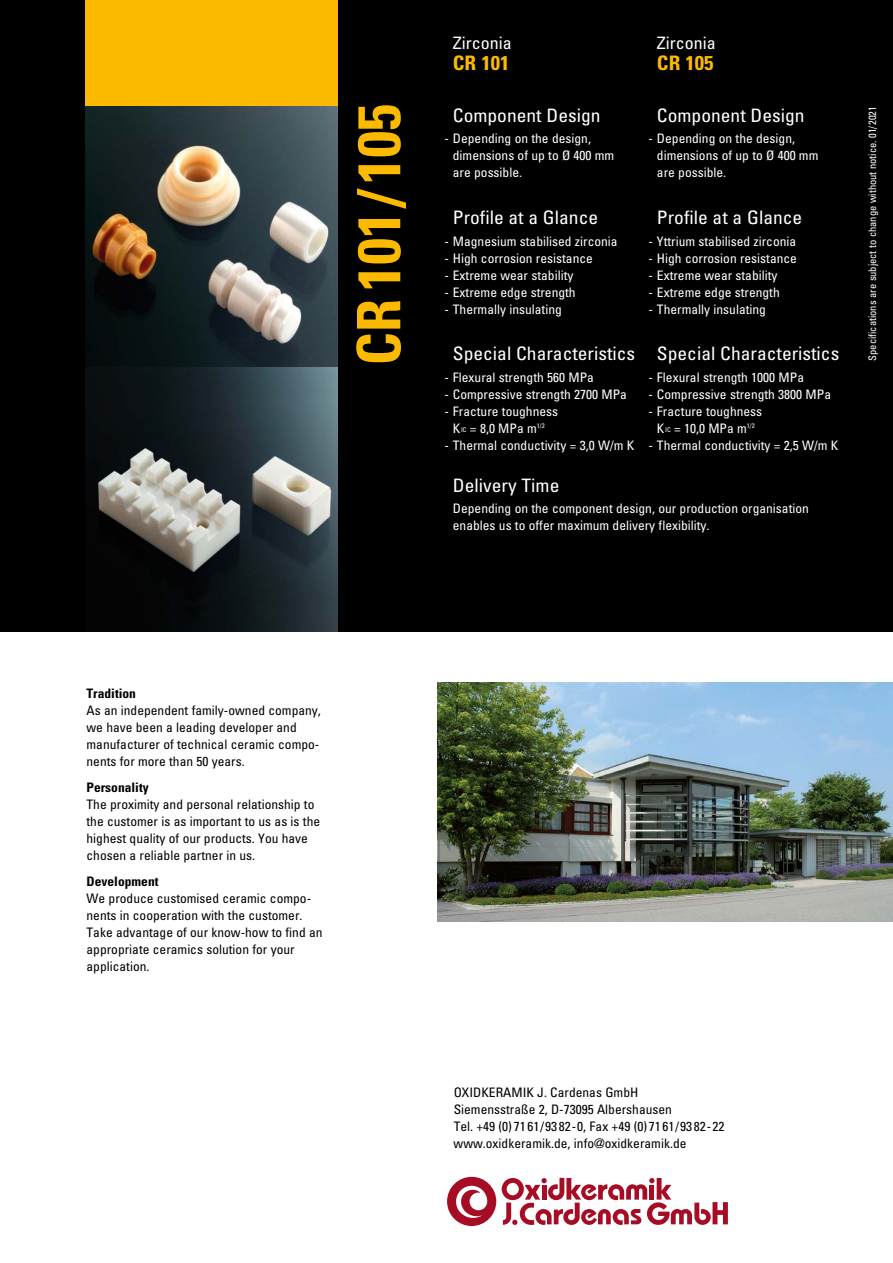
<style>
.page{position:relative;width:893px;height:1263px;background:#fff}
.page>*{position:absolute;margin:0;border:0;box-sizing:border-box;transform-origin:0 0}
.t1{font:700 condensed 60px "Univers";color:#fbba00}
.t2{font:700 condensed 19.95px "Univers";color:#fbba00;scale:1.05 1}
.t3{font:condensed 18.6px "Univers";color:#fff;scale:1.05 1}
.t4{font:condensed 17.1px "Univers";color:#fff;scale:1.05 1}
.t5{font:condensed 13.05px/17px "Univers";color:#fff}
.t6{font:condensed 13.05px/17px "Univers";color:#000}
.t7{font:700 condensed 13.05px "Univers";color:#000}
.t8{font:condensed 10.5px "Univers";color:#fff}
.s1{font-size:6.6px}
</style>
<div class="page">
<div style="left:0;top:0;width:893px;height:631px;background:#000"></div>
<div style="left:85px;top:0;width:253px;height:106px;background:#fbba00"></div>
<div style="left:447px;top:1177px;width:49px;height:49px;background:#a60c24;border-radius:50%"></div>
<svg style="left:456px;top:1186px;width:31px;height:32px"></svg>
<div style="left:502px;top:1178px;width:22px;height:22px;background:#a60c24;border-radius:50%"></div>
<svg style="left:503px;top:1178px;width:225px;height:47px"></svg>
<img style="left:438px;top:682px;width:455px;height:239px">
<img style="left:85px;top:106px;width:253px;height:262px">
<img style="left:85px;top:368px;width:253px;height:263px">
<h1 class="t1" style="left:342px;top:366px;width:263px;rotate:-90deg">CR101/105</h1>
<h3 class="t4" style="left:453px;top:32px;width:58px">Zirconia</h3>
<h3 class="t4" style="left:657px;top:32px;width:58px">Zirconia</h3>
<h2 class="t2" style="left:453px;top:51px;width:55px">CR 101</h2>
<h2 class="t2" style="left:657px;top:51px;width:55px">CR 105</h2>
<h3 class="t3" style="left:453px;top:104px;width:142px">Component Design</h3>
<h3 class="t3" style="left:657px;top:104px;width:142px">Component Design</h3>
<p class="t5" style="left:444px;top:130px;width:148px">- Depending on the design,</p>
<p class="t5" style="left:648px;top:130px;width:148px">- Depending on the design,</p>
<p class="t5" style="left:453px;top:147px;width:163px">dimensions of up to Ø 400 mm</p>
<p class="t5" style="left:657px;top:147px;width:163px">dimensions of up to Ø 400 mm</p>
<p class="t5" style="left:453px;top:164px;width:71px">are possible.</p>
<p class="t5" style="left:657px;top:164px;width:71px">are possible.</p>
<h3 class="t3" style="left:453px;top:206px;width:140px">Profile at a Glance</h3>
<h3 class="t3" style="left:657px;top:206px;width:140px">Profile at a Glance</h3>
<p class="t5" style="left:444px;top:232px;width:175px">- Magnesium stabilised zirconia</p>
<p class="t5" style="left:648px;top:232px;width:149px">- Yttrium stabilised zirconia</p>
<p class="t5" style="left:444px;top:249px;width:150px">- High corrosion resistance</p>
<p class="t5" style="left:648px;top:249px;width:150px">- High corrosion resistance</p>
<p class="t5" style="left:444px;top:266px;width:131px">- Extreme wear stability</p>
<p class="t5" style="left:648px;top:266px;width:131px">- Extreme wear stability</p>
<p class="t5" style="left:444px;top:283px;width:133px">- Extreme edge strength</p>
<p class="t5" style="left:648px;top:283px;width:133px">- Extreme edge strength</p>
<p class="t5" style="left:444px;top:300px;width:119px">- Thermally insulating</p>
<p class="t5" style="left:648px;top:300px;width:119px">- Thermally insulating</p>
<h3 class="t3" style="left:453px;top:342px;width:370px">Special Characteristics Special Characteristics</h3>
<p class="t5" style="left:444px;top:368px;width:151px">- Flexural strength 560 MPa</p>
<p class="t5" style="left:648px;top:368px;width:157px">- Flexural strength 1000 MPa</p>
<p class="t5" style="left:444px;top:385px;width:184px">- Compressive strength 2700 MPa</p>
<p class="t5" style="left:648px;top:385px;width:184px">- Compressive strength 3800 MPa</p>
<p class="t5" style="left:444px;top:402px;width:115px">- Fracture toughness</p>
<p class="t5" style="left:648px;top:402px;width:115px">- Fracture toughness</p>
<p class="t5" style="left:453px;top:419px;width:93px">K<span class="s1">IC</span> = 8,0 MPa m<sup>1/2</sup></p>
<p class="t5" style="left:657px;top:419px;width:99px">K<span class="s1">IC</span> = 10,0 MPa m<sup>1/2</sup></p>
<p class="t5" style="left:444px;top:436px;width:396px">- Thermal conductivity = 3,0 W/m K - Thermal conductivity = 2,5 W/m K</p>
<h3 class="t3" style="left:453px;top:474px;width:103px">Delivery Time</h3>
<p class="t5" style="left:453px;top:500px;width:358px">Depending on the component design, our production organisation enables us to offer maximum delivery flexibility.</p>
<p class="t8" style="left:866px;top:361px;width:256px;rotate:-90deg">Specifications are subject to change without notice. 01/2021</p>
<p class="t7" style="left:87px;top:686px;width:51px">Tradition</p>
<p class="t6" style="left:87px;top:702px;width:236px">As an independent family-owned company, we have been a leading developer and manufacturer of technical ceramic compo&shy;nents for more than 50 years.</p>
<p class="t7" style="left:87px;top:779px;width:64px">Personality</p>
<p class="t6" style="left:87px;top:795px;width:235px">The proximity and personal relationship to the customer is as important to us as is the highest quality of our products. You have chosen a reliable partner in us.</p>
<p class="t7" style="left:87px;top:873px;width:73px">Development</p>
<p class="t6" style="left:87px;top:889px;width:238px">We produce customised ceramic compo&shy;nents in cooperation with the customer.<br>Take advantage of our know-how to find an appropriate ceramics solution for your application.</p>
<p class="t6" style="left:454px;top:1083px;width:272px">OXIDKERAMIK J. Cardenas GmbH<br>Siemensstraße 2, D-73095 Albershausen<br>Tel. +49 (0) 71 61/93 82-0, Fax +49 (0) 71 61/93 82-22 www.oxidkeramik.de, info@oxidkeramik.de</p>
</div>
